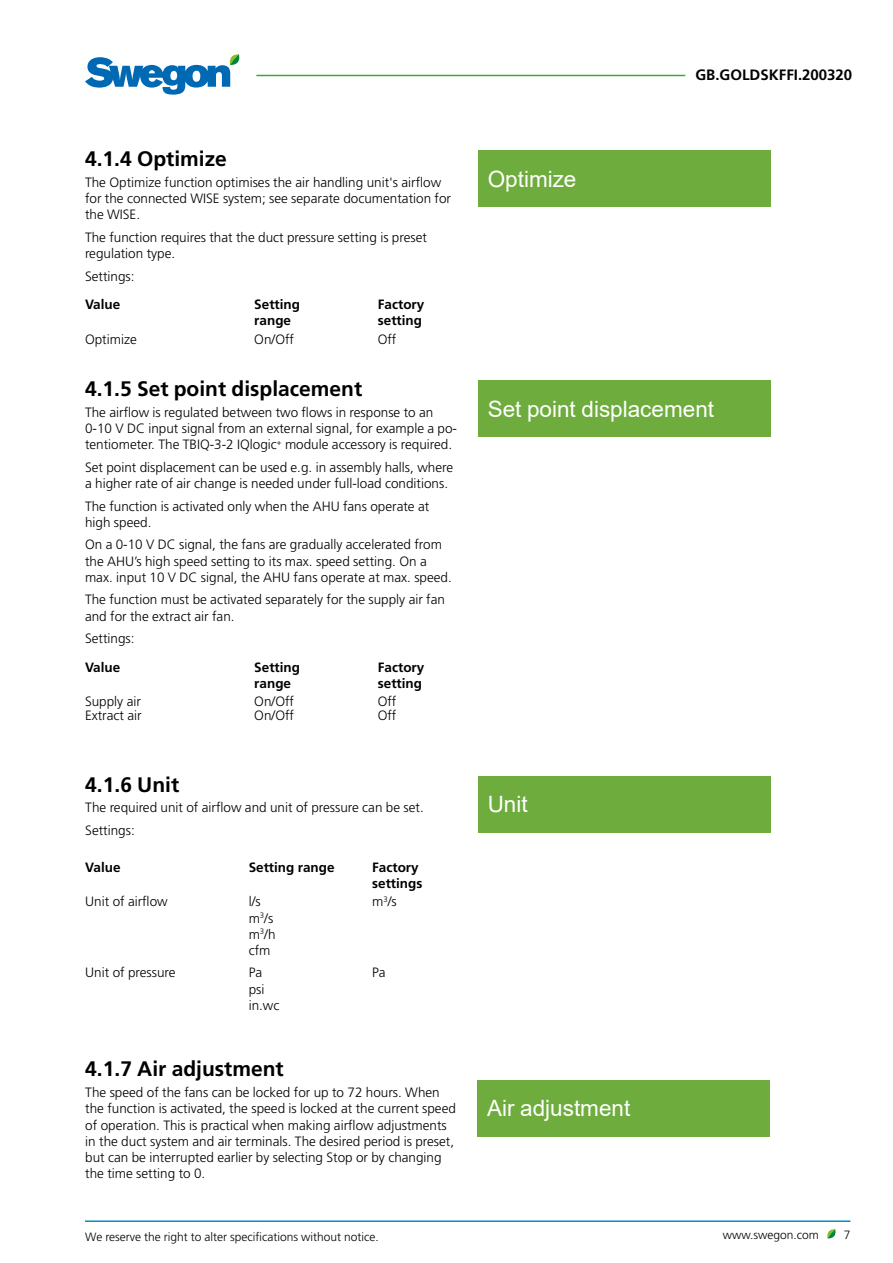
<style>
.page{position:relative;width:893px;height:1263px;background:#fff}
.page>*{position:absolute;margin:0;border:0;box-sizing:border-box;transform-origin:0 0}
.t1{font:22.5px "Arial";color:#fff}
.t2{font:700 21px "Frutiger";color:#000}
.t3{font:700 15px "Frutiger";color:#000}
.t4{font:300 13.5px/16.2px "Frutiger";color:#000}
.t5{font:700 13.5px/16.2px "Frutiger";color:#000}
.t6{font:300 12px "Frutiger";color:#000}
</style>
<div class="page">
<hr style="left:85px;top:1220px;width:765px;height:2px;background:#008bc5">
<svg style="left:827px;top:1229px;width:8px;height:10px"></svg>
<hr style="left:256px;top:75px;width:429px;height:1px;background:#3aaa35">
<svg style="left:85px;top:54px;width:154px;height:41px"></svg>
<div style="left:478px;top:776px;width:293px;height:56px;background:#6ead3d"></div>
<div style="left:478px;top:1080px;width:292px;height:57px;background:#6ead3d"></div>
<div style="left:478px;top:380px;width:293px;height:57px;background:#6ead3d"></div>
<div style="left:478px;top:151px;width:293px;height:56px;background:#6ead3d"></div>
<h2 class="t2" style="left:85px;top:147px;width:143px">4.1.4 Optimize</h2>
<p class="t4" style="left:85px;top:174px;width:367px">The Optimize function optimises the air handling unit's airflow for the connected WISE system; see separate documentation for the WISE.</p>
<p class="t4" style="left:85px;top:229px;width:343px">The function requires that the duct pressure setting is preset regulation type.</p>
<p class="t4" style="left:85px;top:268px;width:51px">Settings:</p>
<p class="t5" style="left:85px;top:296px;width:37px">Value</p>
<p class="t5" style="left:254px;top:296px;width:47px">Setting range</p>
<p class="t5" style="left:378px;top:296px;width:48px">Factory setting</p>
<p class="t4" style="left:85px;top:331px;width:53px">Optimize</p>
<p class="t4" style="left:254px;top:331px;width:41px">On/Off</p>
<p class="t4" style="left:378px;top:331px;width:20px">Off</p>
<h2 class="t2" style="left:85px;top:376px;width:279px">4.1.5 Set point displacement</h2>
<p class="t4" style="left:85px;top:404px;width:374px">The airflow is regulated between two flows in response to an<br>0-10 V DC input signal from an external signal, for example a po&shy;tentiometer. The TBIQ-3-2 IQlogic<sup>+</sup> module accessory is required.</p>
<p class="t4" style="left:85px;top:459px;width:370px">Set point displacement can be used e.g. in assembly halls, where a higher rate of air change is needed under full-load conditions.</p>
<p class="t4" style="left:85px;top:498px;width:346px">The function is activated only when the AHU fans operate at high speed.</p>
<p class="t4" style="left:85px;top:537px;width:368px">On a 0-10 V DC signal, the fans are gradually accelerated from the AHU’s high speed setting to its max. speed setting. On a max. input 10 V DC signal, the AHU fans operate at max. speed.</p>
<p class="t4" style="left:85px;top:592px;width:361px">The function must be activated separately for the supply air fan and for the extract air fan.</p>
<p class="t4" style="left:85px;top:630px;width:51px">Settings:</p>
<p class="t5" style="left:85px;top:659px;width:37px">Value</p>
<p class="t5" style="left:254px;top:659px;width:47px">Setting range</p>
<p class="t5" style="left:378px;top:659px;width:48px">Factory setting</p>
<p class="t4" style="left:85px;top:693px;width:57px">Supply air</p>
<p class="t4" style="left:254px;top:693px;width:41px">On/Off</p>
<p class="t4" style="left:378px;top:693px;width:20px">Off</p>
<p class="t4" style="left:85px;top:708px;width:58px">Extract air</p>
<p class="t4" style="left:254px;top:708px;width:41px">On/Off</p>
<p class="t4" style="left:378px;top:708px;width:20px">Off</p>
<h2 class="t2" style="left:85px;top:772px;width:95px">4.1.6 Unit</h2>
<p class="t4" style="left:85px;top:797px;width:340px;line-height:22.5px">The required unit of airflow and unit of pressure can be set.<br>Settings:</p>
<p class="t5" style="left:85px;top:859px;width:37px">Value</p>
<p class="t5" style="left:249px;top:859px;width:87px">Setting range</p>
<p class="t5" style="left:372px;top:859px;width:52px">Factory settings</p>
<p class="t4" style="left:85px;top:894px;width:84px">Unit of airflow</p>
<p class="t4" style="left:249px;top:894px;width:28px">l/s m<sup>3</sup>/s m<sup>3</sup>/h cfm</p>
<p class="t4" style="left:372px;top:894px;width:26px">m<sup>3</sup>/s</p>
<p class="t4" style="left:85px;top:965px;width:92px">Unit of pressure</p>
<p class="t4" style="left:249px;top:965px;width:32px">Pa psi in.wc</p>
<p class="t4" style="left:372px;top:965px;width:15px">Pa</p>
<h2 class="t2" style="left:85px;top:1057px;width:200px">4.1.7 Air adjustment</h2>
<p class="t4" style="left:85px;top:1084px;width:372px">The speed of the fans can be locked for up to 72 hours. When the function is activated, the speed is locked at the current speed of operation. This is practical when making airflow adjustments in the duct system and air terminals. The desired period is preset, but can be interrupted earlier by selecting Stop or by changing the time setting to 0.</p>
<h1 class="t1" style="left:488px;top:164px;width:90px">Optimize</h1>
<p class="t3" style="left:695px;top:66px;width:158px">GB.GOLDSKFFI.200320</p>
<h1 class="t1" style="left:488px;top:393px;width:228px">Set point displacement</h1>
<h1 class="t1" style="left:488px;top:789px;width:42px">Unit</h1>
<h1 class="t1" style="left:487px;top:1093px;width:145px">Air adjustment</h1>
<p class="t6" style="left:85px;top:1230px;width:295px">We reserve the right to alter specifications without notice.</p>
<p class="t6" style="left:723px;top:1228px;width:98px">www.swegon.com</p>
<p class="t6" style="left:844px;top:1228px;width:8px">7</p>
</div>
